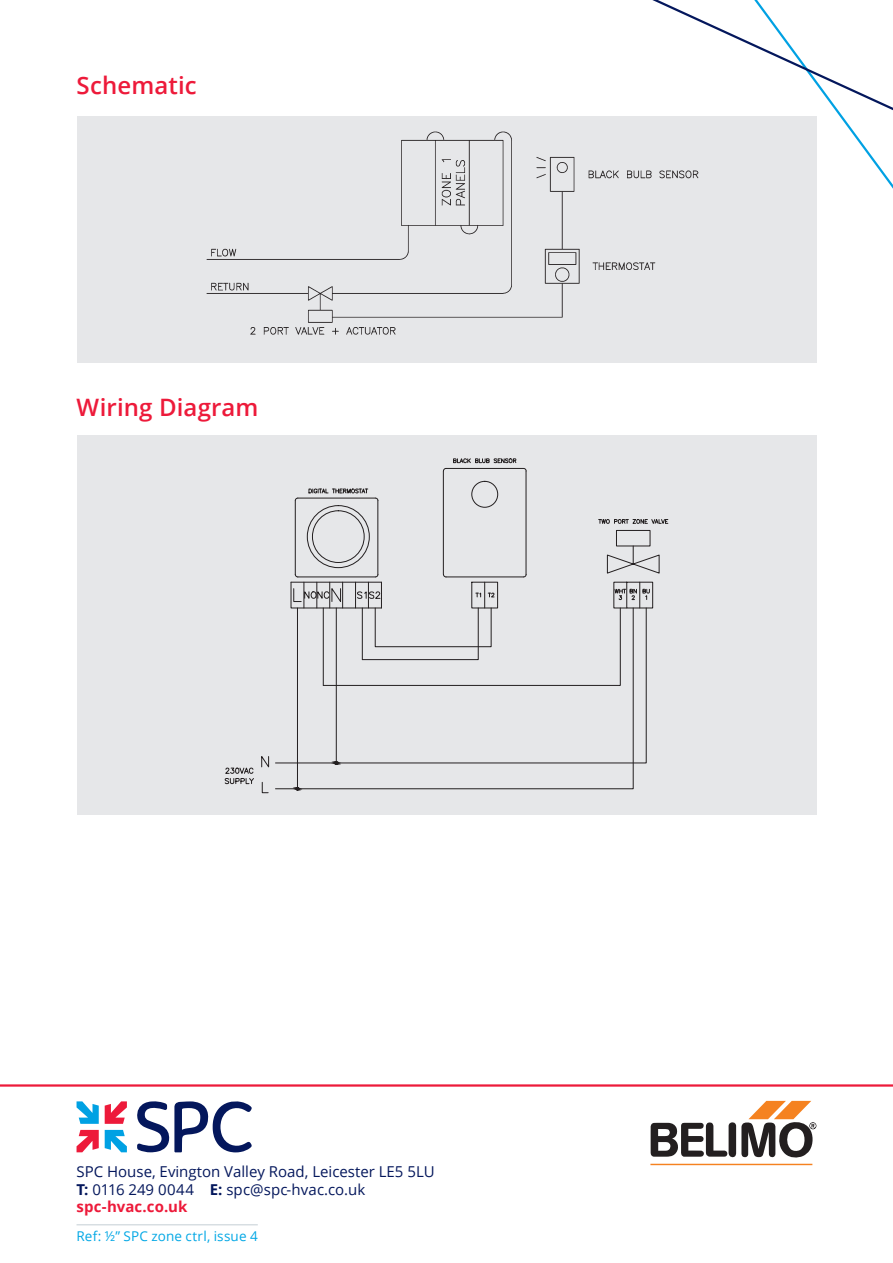
<style>
.page{position:relative;width:893px;height:1263px;background:#fff}
.page>*{position:absolute;margin:0;border:0;box-sizing:border-box;transform-origin:0 0}
.t1{font:600 24px "Open Sans";letter-spacing:.005em;color:#ed1a3a}
.t2{font:15px/17.4px "Open Sans";color:#04175c}
.t3{font:13.5px "Open Sans";letter-spacing:.01em;color:#00a7e5}
.s1{font-weight:700}
.s2{font-weight:700;color:#ed1a3a}
</style>
<div class="page">
<svg style="left:652px;top:0;width:241px;height:207px"></svg>
<svg style="left:137px;top:1101px;width:115px;height:51px"></svg>
<svg style="left:77px;top:1101px;width:22px;height:23px"></svg>
<svg style="left:77px;top:1130px;width:22px;height:22px"></svg>
<svg style="left:105px;top:1101px;width:22px;height:23px"></svg>
<svg style="left:105px;top:1130px;width:22px;height:22px"></svg>
<hr style="left:77px;top:1224px;width:181px;height:1px;background:#c4ced4">
<hr style="left:0;top:1084px;width:893px;height:3px;background:#ed1a3a">
<div style="left:77px;top:435px;width:739px;height:380px;background:#e6e7e9"></div>
<div style="left:77px;top:116px;width:739px;height:246px;background:#e6e7e9"></div>
<img style="left:206px;top:131px;width:493px;height:204px">
<hr style="left:650px;top:1164px;width:162px;height:1px;background:#f58220">
<svg style="left:651px;top:1101px;width:165px;height:57px"></svg>
<svg style="left:226px;top:467px;width:443px;height:327px"></svg>
<hr style="left:295px;top:501px;width:1px;height:73px;background:#231f20">
<svg style="left:295px;top:497px;width:3px;height:4px"></svg>
<hr style="left:298px;top:498px;width:77px;height:1px;background:#231f20">
<svg style="left:375px;top:497px;width:4px;height:4px"></svg>
<hr style="left:377px;top:501px;width:1px;height:73px;background:#231f20">
<hr style="left:443px;top:471px;width:1px;height:103px;background:#231f20">
<svg style="left:443px;top:468px;width:4px;height:4px"></svg>
<hr style="left:446px;top:468px;width:77px;height:1px;background:#231f20">
<svg style="left:523px;top:468px;width:4px;height:4px"></svg>
<hr style="left:526px;top:471px;width:1px;height:103px;background:#231f20">
<div style="left:616px;top:530px;width:34px;height:16px;border:1px solid #231f20"></div>
<div style="left:471px;top:481px;width:27px;height:27px;border:1px solid #231f20;border-radius:50%"></div>
<svg style="left:308px;top:485px;width:60px;height:10px"></svg>
<svg style="left:453px;top:458px;width:64px;height:6px"></svg>
<svg style="left:599px;top:517px;width:69px;height:9px"></svg>
<svg style="left:275px;top:764px;width:359px;height:25px"></svg>
<svg style="left:275px;top:607px;width:372px;height:157px"></svg>
<svg style="left:261px;top:754px;width:8px;height:15px"></svg>
<svg style="left:262px;top:782px;width:7px;height:11px"></svg>
<svg style="left:224px;top:766px;width:30px;height:18px"></svg>
<svg style="left:295px;top:787px;width:5px;height:4px"></svg>
<div style="left:307px;top:505px;width:63px;height:63px;border:1px solid #231f20;border-radius:50%"></div>
<div style="left:312px;top:510px;width:52px;height:53px;border:1px solid #231f20;border-radius:50%"></div>
<svg style="left:290px;top:545px;width:370px;height:141px"></svg>
<hr style="left:336px;top:608px;width:1px;height:155px;background:#231f20">
<svg style="left:334px;top:761px;width:4px;height:4px"></svg>
<h1 class="t1" style="left:77px;top:68px;width:122px">Schematic</h1>
<h1 class="t1" style="left:77px;top:391px;width:183px">Wiring Diagram</h1>
<p class="t2" style="left:77px;top:1162px;width:360px">SPC House, Evington Valley Road, Leicester LE5 5LU<br><span class="s1">T:</span> 0116 249 0044 <span class="s1">E:</span> spc@spc-hvac.co.uk <span class="s2">spc-hvac.co.uk</span></p>
<p class="t3" style="left:77px;top:1227px;width:183px">Ref: ½” SPC zone ctrl, issue 4</p>
</div>
